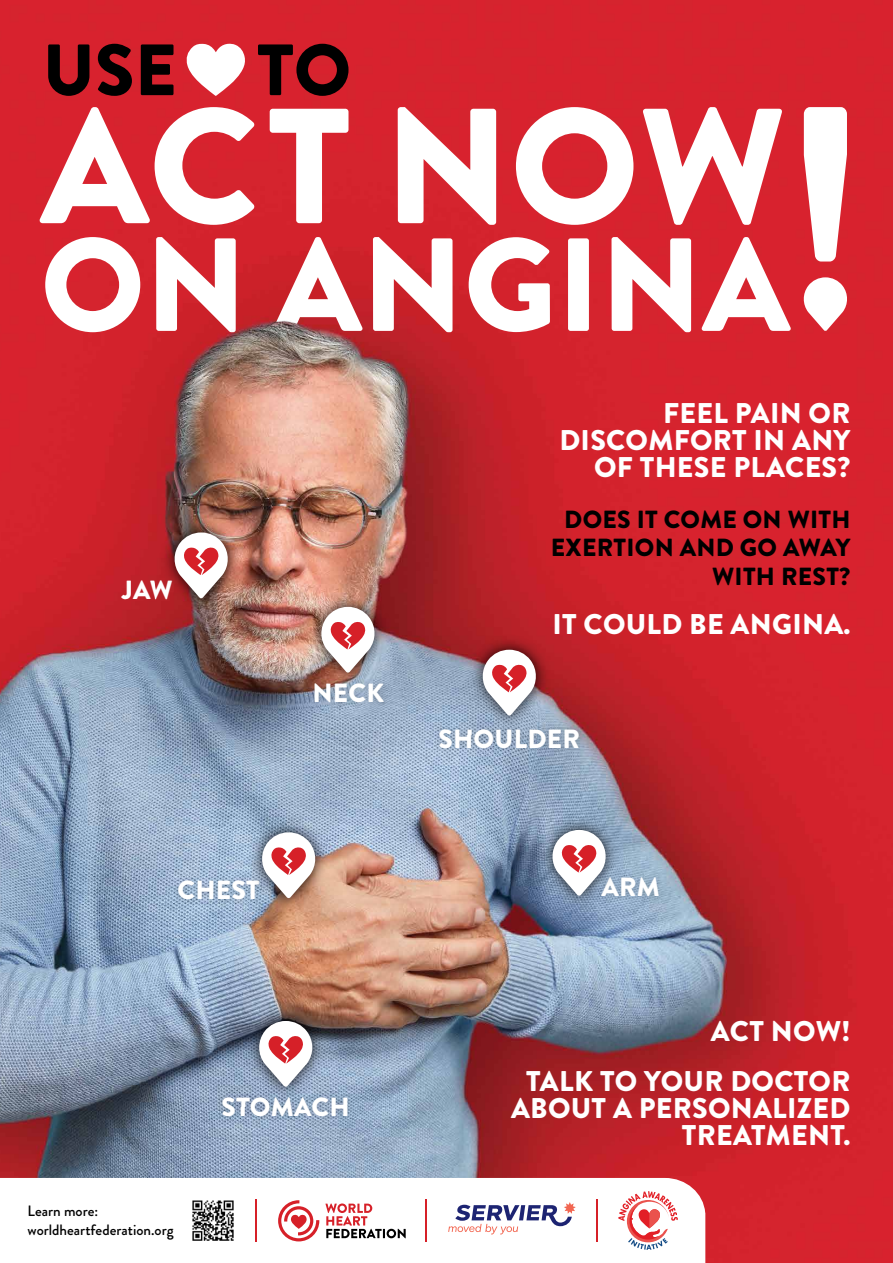
<style>
.page{position:relative;width:893px;height:1263px;background:#fff}
.page>*{position:absolute;margin:0;border:0;box-sizing:border-box;transform-origin:0 0}
.t1{font:900 28.5px/27px "Brandon Grotesque";letter-spacing:.01em;color:#fff;text-align:right}
.t2{font:900 26.25px "Brandon Grotesque";letter-spacing:.01em;color:#fff}
.t3{font:900 24.75px/28.5px "Brandon Grotesque";letter-spacing:.01em;color:#000;text-align:right}
.t4{font:500 15px/18.8px "Brandon Grotesque";color:#010101}
</style>
<div class="page">
<img style="left:0;top:0;width:893px;height:1263px">
<svg style="left:39px;top:107px;width:216px;height:118px"></svg>
<svg style="left:270px;top:109px;width:78px;height:114px"></svg>
<svg style="left:398px;top:107px;width:98px;height:118px"></svg>
<svg style="left:516px;top:107px;width:117px;height:118px"></svg>
<svg style="left:642px;top:107px;width:140px;height:118px"></svg>
<svg style="left:45px;top:237px;width:95px;height:95px"></svg>
<svg style="left:156px;top:237px;width:80px;height:95px"></svg>
<svg style="left:335px;top:237px;width:28px;height:94px"></svg>
<svg style="left:373px;top:237px;width:79px;height:95px"></svg>
<svg style="left:469px;top:237px;width:81px;height:95px"></svg>
<div style="left:568px;top:238px;width:21px;height:93px;background:#fff;border-radius:3px"></div>
<svg style="left:611px;top:237px;width:80px;height:95px"></svg>
<svg style="left:701px;top:237px;width:90px;height:94px"></svg>
<svg style="left:804px;top:107px;width:43px;height:154px"></svg>
<svg style="left:802px;top:277px;width:46px;height:54px"></svg>
<svg style="left:48px;top:44px;width:41px;height:52px;background:#590e13"></svg>
<svg style="left:98px;top:44px;width:34px;height:52px;background:#550d12"></svg>
<svg style="left:141px;top:44px;width:33px;height:51px;background:#3d090d"></svg>
<svg style="left:258px;top:44px;width:90px;height:52px;background:#6d1117"></svg>
<svg style="left:185px;top:43px;width:61px;height:53px"></svg>
<img style="left:215px;top:238px;width:21px;height:94px">
<img style="left:269px;top:237px;width:66px;height:98px">
<img style="left:386px;top:694px;width:247px;height:74px">
<img style="left:22px;top:845px;width:248px;height:74px">
<img style="left:592px;top:842px;width:247px;height:74px">
<img style="left:278px;top:648px;width:140px;height:74px">
<img style="left:162px;top:1084px;width:248px;height:68px">
<img style="left:155px;top:513px;width:92px;height:104px">
<svg style="left:173px;top:532px;width:57px;height:66px"></svg>
<img style="left:463px;top:630px;width:92px;height:105px">
<svg style="left:481px;top:650px;width:57px;height:66px"></svg>
<img style="left:302px;top:588px;width:92px;height:104px">
<svg style="left:320px;top:607px;width:56px;height:66px"></svg>
<img style="left:533px;top:811px;width:92px;height:104px">
<svg style="left:551px;top:830px;width:56px;height:66px"></svg>
<img style="left:243px;top:813px;width:91px;height:104px">
<svg style="left:260px;top:832px;width:57px;height:66px"></svg>
<img style="left:240px;top:1002px;width:92px;height:104px">
<svg style="left:257px;top:1021px;width:57px;height:66px"></svg>
<svg style="left:0;top:1178px;width:705px;height:85px"></svg>
<svg style="left:325px;top:1203px;width:81px;height:35px"></svg>
<svg style="left:278px;top:1200px;width:41px;height:41px"></svg>
<hr style="left:596px;top:1199px;width:1px;height:43px;background:#d62028">
<hr style="left:426px;top:1199px;width:1px;height:43px;background:#d62028">
<hr style="left:256px;top:1199px;width:1px;height:43px;background:#d62028">
<svg style="left:618px;top:1191px;width:60px;height:59px"></svg>
<svg style="left:448px;top:1202px;width:128px;height:32px"></svg>
<img style="left:192px;top:1199px;width:42px;height:43px">
<p class="t2" style="left:122px;top:572px;width:53px">JAW</p>
<p class="t2" style="left:312px;top:675px;width:73px">NECK</p>
<p class="t1" style="left:559px;top:400px;width:293px">FEEL PAIN OR<br>DISCOMFORT IN ANY<br>OF THESE PLACES?</p>
<p class="t3" style="left:551px;top:505px;width:301px">DOES IT COME ON WITH<br>EXERTION AND GO AWAY<br>WITH REST?</p>
<p class="t1" style="left:552px;top:611px;width:299px">IT COULD BE ANGINA.</p>
<p class="t2" style="left:438px;top:720px;width:143px">SHOULDER</p>
<p class="t2" style="left:177px;top:872px;width:84px">CHEST</p>
<p class="t2" style="left:601px;top:869px;width:60px">ARM</p>
<p class="t4" style="left:28px;top:1202px;width:148px">Learn more: worldheartfederation.org</p>
<p class="t2" style="left:222px;top:1089px;width:130px">STOMACH</p>
<p class="t1" style="left:526px;top:1007px;width:326px;line-height:49.5px">ACT NOW!<br>TALK TO YOUR DOCTOR</p>
<p class="t1" style="left:511px;top:1095px;width:341px">ABOUT A PERSONALIZED<br>TREATMENT.</p>
</div>
